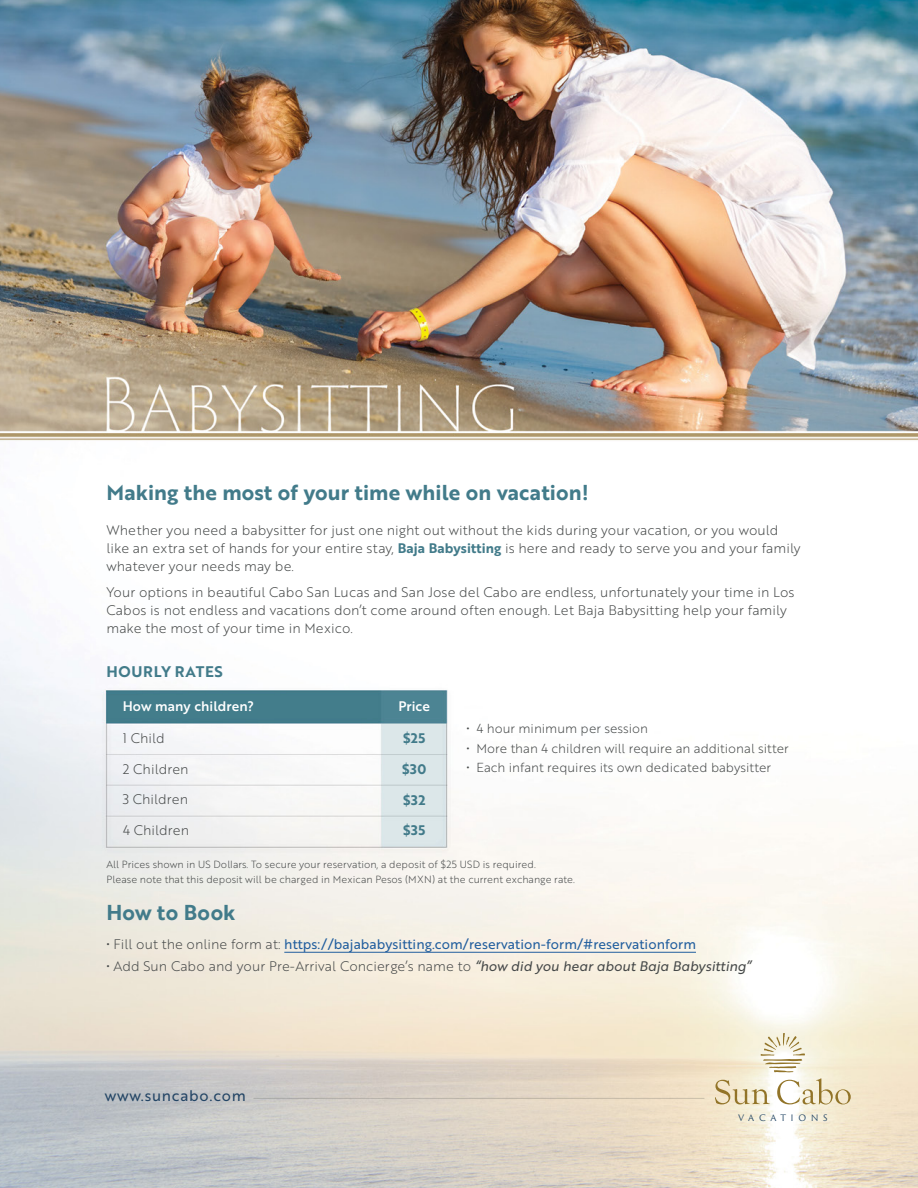
<style>
.page{position:relative;width:918px;height:1188px;background:#fff}
.page>*{position:absolute;margin:0;border:0;box-sizing:border-box;transform-origin:0 0}
.t1{font:21px "Brother 1816 Bold";letter-spacing:.005em;color:#427b8a}
.t2{font:15px "Brother 1816 Regular";letter-spacing:.05em;color:#234565}
.t3{font:15px "Brother 1816 Bold";letter-spacing:.045em;color:#427b8a}
.t4{font:13.5px/18px "Brother 1816 Light";letter-spacing:.005em;color:#454848}
.t5{font:13.5px "Brother 1816 Regular";letter-spacing:.005em;color:#215e9e}
.t6{font:13.5px "Brother 1816 Medium";letter-spacing:.005em;color:#fff}
.t7{font:13.5px "Brother 1816 Bold";letter-spacing:.045em;color:#427b8a}
.t8{font:12.75px "Brother 1816 Light";color:#454848}
.t9{font:10.2px/15px "Brother 1816 Light";color:#454848}
.t10{font:8.7px "Trajan Sans Pro";letter-spacing:.52em;color:#234565}
.s1{font-family:"Brother 1816 Bold";color:#427b8a}
.s2{font-family:"Brother 1816 Light";color:#454848}
.s3{font-family:"Brother 1816 Regular Italic"}
</style>
<div class="page">
<img style="left:0;top:0;width:918px;height:1188px">
<hr style="left:284px;top:952px;width:412px;height:1px;background:#215e9e">
<svg style="left:715px;top:1080px;width:55px;height:24px"></svg>
<svg style="left:777px;top:1078px;width:74px;height:26px"></svg>
<svg style="left:761px;top:1033px;width:44px;height:39px"></svg>
<hr style="left:254px;top:1098px;width:450px;height:1px;background:#454848">
<h1 class="t1" style="left:106px;top:477px;width:484px">Making the most of your time while on vacation!</h1>
<p class="t4" style="left:106px;top:520px;width:696px">Whether you need a babysitter for just one night out without the kids during your vacation, or you would like an extra set of hands for your entire stay, <span class="s1">Baja Babysitting</span> is here and ready to serve you and your family whatever your needs may be.</p>
<p class="t4" style="left:106px;top:582px;width:689px">Your options in beautiful Cabo San Lucas and San Jose del Cabo are endless, unfortunately your time in Los<br>Cabos is not endless and vacations don’t come around often enough. Let Baja Babysitting help your family make the most of your time in Mexico.</p>
<p class="t3" style="left:106px;top:660px;width:118px">HOURLY RATES</p>
<p class="t6" style="left:123px;top:696px;width:133px">How many children?</p>
<p class="t4" style="left:123px;top:728px;width:43px">1 Child</p>
<p class="t4" style="left:123px;top:759px;width:67px">2 Children</p>
<p class="t4" style="left:123px;top:790px;width:67px">3 Children</p>
<p class="t4" style="left:123px;top:821px;width:68px">4 Children</p>
<p class="t6" style="left:398px;top:696px;width:33px">Price</p>
<p class="t7" style="left:403px;top:728px;width:24px">$25</p>
<p class="t7" style="left:402px;top:759px;width:26px">$30</p>
<p class="t7" style="left:403px;top:790px;width:24px">$32</p>
<p class="t7" style="left:403px;top:820px;width:24px">$35</p>
<p class="t8" style="left:467px;top:719px;width:183px">• 4 hour minimum per session</p>
<p class="t8" style="left:467px;top:739px;width:324px">• More than 4 children will require an additional sitter</p>
<p class="t8" style="left:467px;top:758px;width:306px">• Each infant requires its own dedicated babysitter</p>
<p class="t9" style="left:106px;top:856px;width:470px">All Prices shown in US Dollars. To secure your reservation, a deposit of $25 USD is required.<br>Please note that this deposit will be charged in Mexican Pesos (MXN) at the current exchange rate.</p>
<h1 class="t1" style="left:106px;top:896px;width:131px">How to Book</h1>
<p class="t5" style="left:106px;top:935px;width:591px"><span class="s2">• Fill out the online form at:</span> https://bajababysitting.com/reservation-form/#reservationform</p>
<p class="t4" style="left:106px;top:956px;width:646px">• Add Sun Cabo and your Pre-Arrival Concierge’s name to <span class="s3">“how did you hear about Baja Babysitting”</span></p>
<p class="t2" style="left:105px;top:1085px;width:143px">www.suncabo.com</p>
<p class="t10" style="left:738px;top:1112px;width:91px">VACATIONS</p>
</div>
